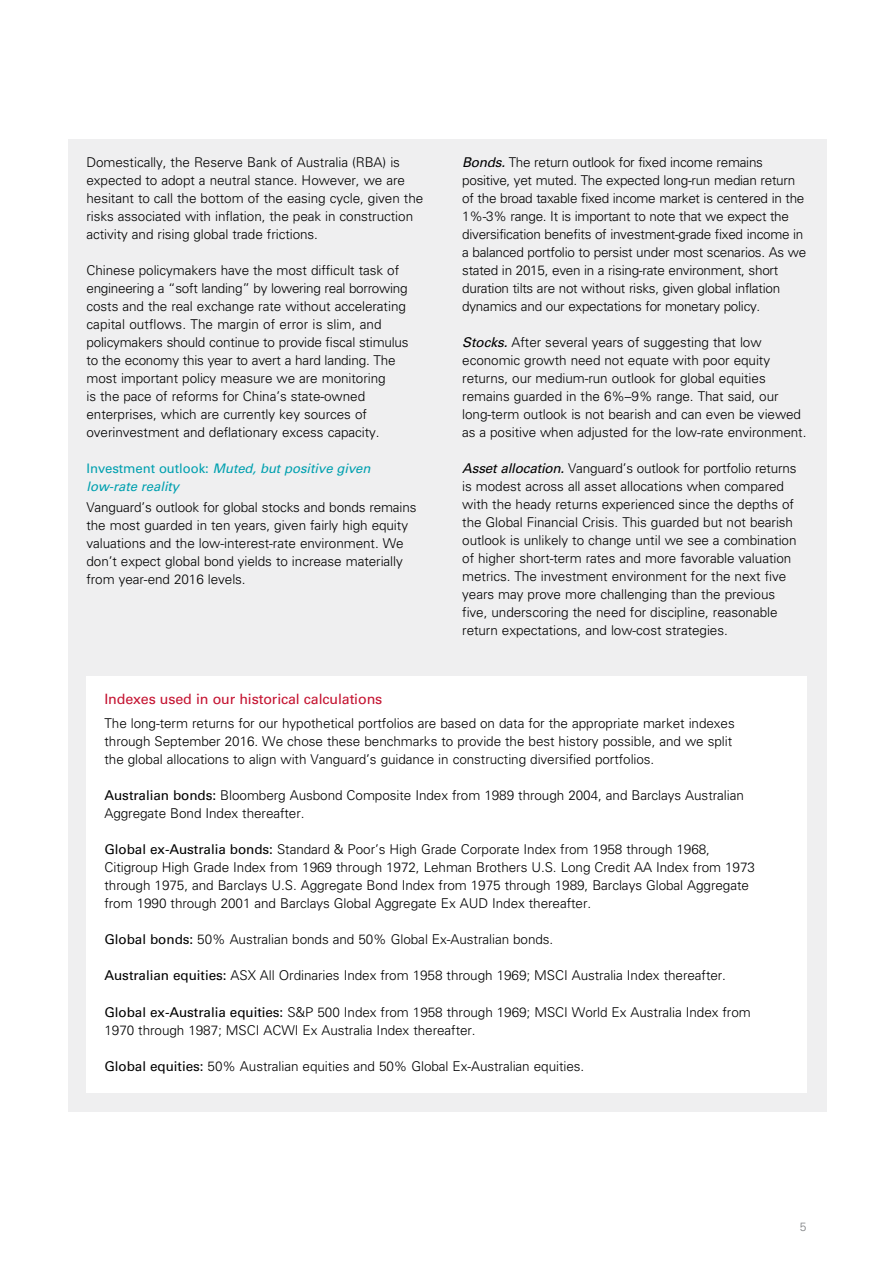
<style>
.page{position:relative;width:893px;height:1263px;background:#fff}
.page>*{position:absolute;margin:0;border:0;box-sizing:border-box;transform-origin:0 0}
.t1{font:14.25px "Univers LT Std";letter-spacing:-.01em;color:#c41230}
.t2{font:300 13.5px/18px "Univers LT Std";letter-spacing:-.005em;color:#000}
.t3{font:italic 13.2px/18px "Univers LT Std";letter-spacing:-.005em;color:#00a0af}
.t4{font:300 12px "Univers LT Std";color:#7e8083}
.s1{font-style:normal}
.s2{font-weight:400;font-style:italic}
.s3{font-weight:400}
</style>
<div class="page">
<div style="left:68px;top:139px;width:758px;height:973px;background:#efeff0"></div>
<div style="left:86px;top:676px;width:720px;height:416px;background:#fff"></div>
<p class="t2" style="left:86px;top:153px;width:338px">Domestically, the Reserve Bank of Australia (RBA) is expected to adopt a neutral stance. However, we are hesitant to call the bottom of the easing cycle, given the risks associated with inflation, the peak in construction activity and rising global trade frictions.</p>
<p class="t2" style="left:86px;top:261px;width:324px">Chinese policymakers have the most difficult task of engineering a “soft landing” by lowering real borrowing costs and the real exchange rate without accelerating capital outflows. The margin of error is slim, and policymakers should continue to provide fiscal stimulus to the economy this year to avert a hard landing. The most important policy measure we are monitoring<br>is the pace of reforms for China’s state-owned enterprises, which are currently key sources of overinvestment and deflationary excess capacity.</p>
<p class="t3" style="left:86px;top:460px;width:286px"><span class="s1">Investment outlook:</span> Muted, but positive given low-rate reality</p>
<p class="t2" style="left:86px;top:499px;width:332px">Vanguard’s outlook for global stocks and bonds remains the most guarded in ten years, given fairly high equity valuations and the low-interest-rate environment. We don’t expect global bond yields to increase materially from year-end 2016 levels.</p>
<p class="t2" style="left:462px;top:153px;width:346px"><span class="s2">Bonds.</span> The return outlook for fixed income remains positive, yet muted. The expected long-run median return of the broad taxable fixed income market is centered in the 1%-3% range. It is important to note that we expect the diversification benefits of investment-grade fixed income in a balanced portfolio to persist under most scenarios. As we stated in 2015, even in a rising-rate environment, short duration tilts are not without risks, given global inflation dynamics and our expectations for monetary policy.</p>
<p class="t2" style="left:462px;top:333px;width:346px"><span class="s2">Stocks.</span> After several years of suggesting that low economic growth need not equate with poor equity returns, our medium-run outlook for global equities remains guarded in the 6%–9% range. That said, our long-term outlook is not bearish and can even be viewed as a positive when adjusted for the low-rate environment.</p>
<p class="t2" style="left:462px;top:459px;width:336px"><span class="s2">Asset allocation.</span> Vanguard’s outlook for portfolio returns is modest across all asset allocations when compared with the heady returns experienced since the depths of the Global Financial Crisis. This guarded but not bearish outlook is unlikely to change until we see a combination of higher short-term rates and more favorable valuation metrics. The investment environment for the next five years may prove more challenging than the previous five, underscoring the need for discipline, reasonable return expectations, and low-cost strategies.</p>
<p class="t1" style="left:104px;top:691px;width:279px">Indexes used in our historical calculations</p>
<p class="t2" style="left:104px;top:715px;width:632px">The long-term returns for our hypothetical portfolios are based on data for the appropriate market indexes through September 2016. We chose these benchmarks to provide the best history possible, and we split the global allocations to align with Vanguard’s guidance in constructing diversified portfolios.</p>
<p class="t2" style="left:104px;top:787px;width:641px"><span class="s3">Australian bonds:</span> Bloomberg Ausbond Composite Index from 1989 through 2004, and Barclays Australian<br>Aggregate Bond Index thereafter.</p>
<p class="t2" style="left:104px;top:841px;width:652px"><span class="s3">Global ex-Australia bonds:</span> Standard &amp; Poor’s High Grade Corporate Index from 1958 through 1968, Citigroup High Grade Index from 1969 through 1972, Lehman Brothers U.S. Long Credit AA Index from 1973 through 1975, and Barclays U.S. Aggregate Bond Index from 1975 through 1989, Barclays Global Aggregate from 1990 through 2001 and Barclays Global Aggregate Ex AUD Index thereafter.</p>
<p class="t2" style="left:104px;top:931px;width:450px"><span class="s3">Global bonds:</span> 50% Australian bonds and 50% Global Ex-Australian bonds.</p>
<p class="t2" style="left:104px;top:967px;width:623px"><span class="s3">Australian equities:</span> ASX All Ordinaries Index from 1958 through 1969; MSCI Australia Index thereafter.</p>
<p class="t2" style="left:104px;top:1003px;width:648px"><span class="s3">Global ex-Australia equities:</span> S&amp;P 500 Index from 1958 through 1969; MSCI World Ex Australia Index from<br>1970 through 1987; MSCI ACWI Ex Australia Index thereafter.</p>
<p class="t2" style="left:104px;top:1057px;width:481px"><span class="s3">Global equities:</span> 50% Australian equities and 50% Global Ex-Australian equities.</p>
<p class="t4" style="left:800px;top:1220px;width:8px">5</p>
</div>
